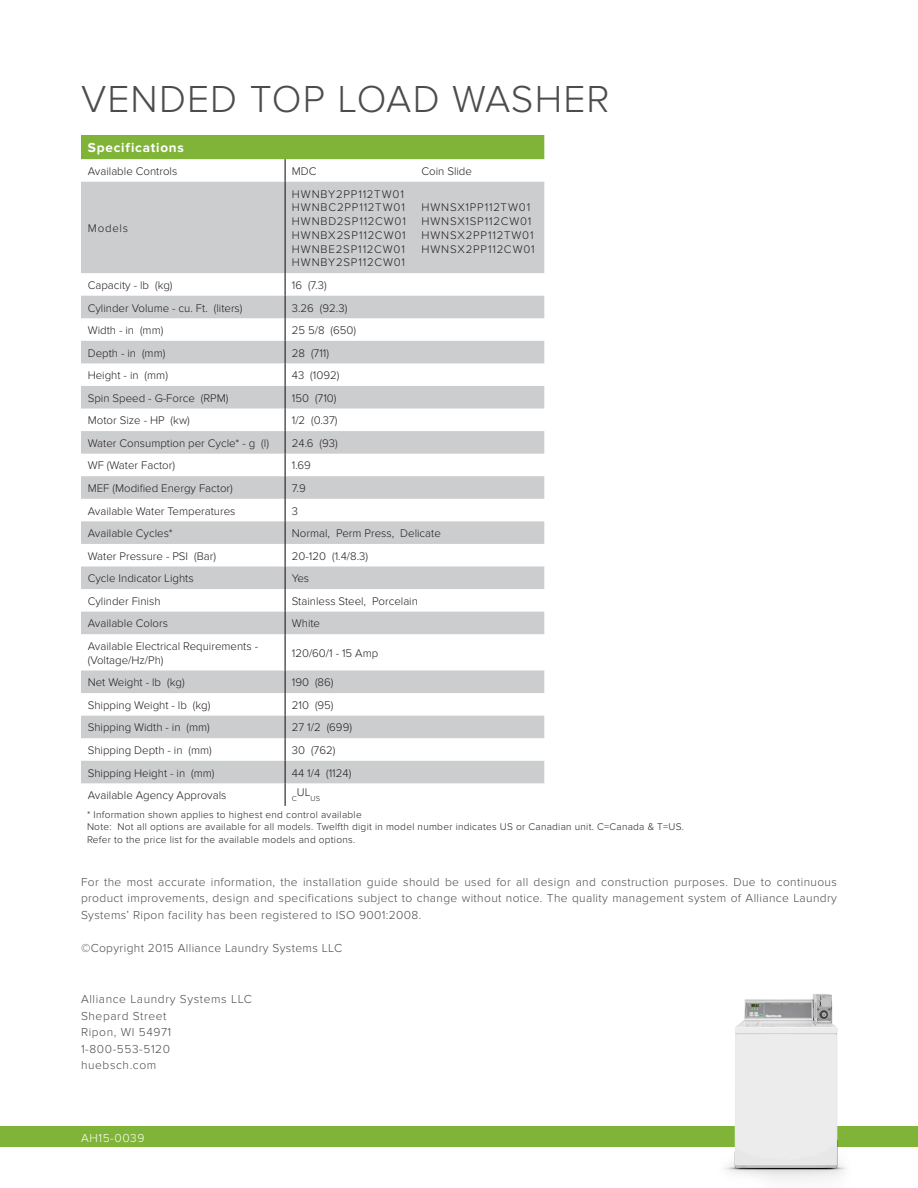
<style>
.page{position:relative;width:918px;height:1188px;background:#fff}
.page>*{position:absolute;margin:0;border:0;box-sizing:border-box;transform-origin:0 0}
.t1{font:300 39px "Proxima Nova";letter-spacing:.03em;color:#4b4c4d}
.t2{font:700 13.5px "Proxima Nova";letter-spacing:.06em;color:#fff}
.t3{font:300 12px/16.5px "Proxima Nova";letter-spacing:.03em;color:#4b4c4d;text-align:justify}
.t4{font:300 12px "Proxima Nova";letter-spacing:.05em;color:#4b4c4d}
.t5{font:300 12px "Proxima Nova";letter-spacing:.05em;color:#fff}
.t6{font:300 11.55px/13.8px "Proxima Nova";color:#231f20;text-align:justify}
.t7{font:300 11.55px/13.8px "Proxima Nova";letter-spacing:.075em;color:#231f20}
.t8{font:300 11.55px/13.8px "Proxima Nova";letter-spacing:.07em;color:#231f20}
.t9{font:300 10.2px/12.1px "Proxima Nova";letter-spacing:.025em;color:#231f20}
.t10{font:300 7.5px "Proxima Nova";color:#231f20}
</style>
<div class="page">
<div style="left:0;top:1127px;width:918px;height:20px;background:#7fb438"></div>
<img style="left:683px;top:994px;width:200px;height:186px">
<svg style="left:81px;top:182px;width:463px;height:601px;fill:#cccdcf"></svg>
<svg style="left:81px;top:135px;width:463px;height:47px"></svg>
<hr style="left:285px;top:182px;width:1px;height:91px;background:#231f20">
<svg style="left:285px;top:273px;width:1px;height:361px"></svg>
<hr style="left:285px;top:634px;width:1px;height:37px;background:#231f20">
<svg style="left:285px;top:671px;width:1px;height:135px"></svg>
<p class="t1" style="left:81px;top:76px;width:530px">VENDED TOP LOAD WASHER</p>
<p class="t2" style="left:88px;top:140px;width:98px">Specifications</p>
<p class="t6" style="left:88px;top:164px;width:91px">Available Controls</p>
<p class="t6" style="left:292px;top:164px;width:26px">MDC</p>
<p class="t6" style="left:421px;top:164px;width:52px">Coin Slide</p>
<p class="t6" style="left:88px;top:221px;width:42px">Models</p>
<p class="t8" style="left:292px;top:187px;width:115px">HWNBY2PP112TW01<br>HWNBC2PP112TW01</p>
<p class="t6" style="left:292px;top:214px;width:116px">HWNBD2SP112CW01<br>HWNBX2SP112CW01<br>HWNBE2SP112CW01<br>HWNBY2SP112CW01</p>
<p class="t7" style="left:421px;top:201px;width:115px">HWNSX1PP112TW01<br>HWNSX1SP112CW01<br>HWNSX2PP112TW01<br>HWNSX2PP112CW01</p>
<p class="t6" style="left:88px;top:278px;width:86px">Capacity - lb (kg)</p>
<p class="t6" style="left:292px;top:278px;width:36px">16 (7.3)</p>
<p class="t6" style="left:88px;top:301px;width:156px">Cylinder Volume - cu. Ft. (liters)</p>
<p class="t6" style="left:292px;top:301px;width:57px">3.26 (92.3)</p>
<p class="t6" style="left:88px;top:323px;width:77px">Width - in (mm)</p>
<p class="t6" style="left:292px;top:323px;width:66px">25 5/8 (650)</p>
<p class="t6" style="left:88px;top:346px;width:79px">Depth - in (mm)</p>
<p class="t6" style="left:292px;top:346px;width:39px">28 (711)</p>
<p class="t6" style="left:88px;top:369px;width:82px">Height - in (mm)</p>
<p class="t6" style="left:292px;top:369px;width:49px">43 (1092)</p>
<p class="t6" style="left:88px;top:391px;width:142px">Spin Speed - G-Force (RPM)</p>
<p class="t6" style="left:292px;top:391px;width:46px">150 (710)</p>
<p class="t6" style="left:88px;top:414px;width:104px">Motor Size - HP (kw)</p>
<p class="t6" style="left:292px;top:414px;width:47px">1/2 (0.37)</p>
<p class="t6" style="left:88px;top:436px;width:183px">Water Consumption per Cycle* - g (l)</p>
<p class="t6" style="left:292px;top:436px;width:47px">24.6 (93)</p>
<p class="t6" style="left:88px;top:459px;width:89px">WF (Water Factor)</p>
<p class="t6" style="left:292px;top:459px;width:21px">1.69</p>
<p class="t6" style="left:88px;top:481px;width:147px">MEF (Modified Energy Factor)</p>
<p class="t6" style="left:292px;top:481px;width:15px">7.9</p>
<p class="t6" style="left:88px;top:504px;width:149px">Available Water Temperatures</p>
<p class="t6" style="left:292px;top:504px;width:8px">3</p>
<p class="t6" style="left:88px;top:527px;width:87px">Available Cycles*</p>
<p class="t6" style="left:292px;top:527px;width:151px">Normal, Perm Press, Delicate</p>
<p class="t6" style="left:88px;top:549px;width:130px">Water Pressure - PSI (Bar)</p>
<p class="t6" style="left:292px;top:549px;width:78px">20-120 (1.4/8.3)</p>
<p class="t6" style="left:88px;top:572px;width:107px">Cycle Indicator Lights</p>
<p class="t6" style="left:292px;top:572px;width:19px">Yes</p>
<p class="t6" style="left:88px;top:594px;width:74px">Cylinder Finish</p>
<p class="t6" style="left:292px;top:594px;width:128px">Stainless Steel, Porcelain</p>
<p class="t6" style="left:88px;top:617px;width:82px">Available Colors</p>
<p class="t6" style="left:292px;top:617px;width:30px">White</p>
<p class="t6" style="left:88px;top:639px;width:172px">Available Electrical Requirements - (Voltage/Hz/Ph)</p>
<p class="t6" style="left:292px;top:646px;width:88px">120/60/1 - 15 Amp</p>
<p class="t6" style="left:88px;top:676px;width:98px">Net Weight - lb (kg)</p>
<p class="t6" style="left:292px;top:676px;width:43px">190 (86)</p>
<p class="t6" style="left:88px;top:698px;width:124px">Shipping Weight - lb (kg)</p>
<p class="t6" style="left:292px;top:698px;width:43px">210 (95)</p>
<p class="t6" style="left:88px;top:721px;width:124px">Shipping Width - in (mm)</p>
<p class="t6" style="left:292px;top:721px;width:62px">27 1/2 (699)</p>
<p class="t6" style="left:88px;top:743px;width:126px">Shipping Depth - in (mm)</p>
<p class="t6" style="left:292px;top:743px;width:45px">30 (762)</p>
<p class="t6" style="left:88px;top:766px;width:128px">Shipping Height - in (mm)</p>
<p class="t6" style="left:292px;top:766px;width:61px">44 1/4 (1124)</p>
<p class="t6" style="left:88px;top:789px;width:140px">Available Agency Approvals</p>
<p class="t10" style="left:292px;top:794px;width:30px">C<sup>UL</sup>US</p>
<p class="t9" style="left:87px;top:809px;width:599px">* Information shown applies to highest end control available<br>Note: Not all options are available for all models. Twelfth digit in model number indicates US or Canadian unit. C=Canada &amp; T=US.<br>Refer to the price list for the available models and options.</p>
<p class="t3" style="left:81px;top:874px;width:758px">For the most accurate information, the installation guide should be used for all design and construction purposes. Due to continuous product improvements, design and specifications subject to change without notice. The quality management system of Alliance Laundry Systems’ Ripon facility has been registered to ISO 9001:2008.</p>
<p class="t3" style="left:81px;top:940px;width:263px">©Copyright 2015 Alliance Laundry Systems LLC</p>
<p class="t4" style="left:81px;top:992px;width:172px">Alliance Laundry Systems LLC</p>
<p class="t4" style="left:81px;top:1009px;width:87px">Shepard Street</p>
<p class="t4" style="left:81px;top:1025px;width:92px">Ripon, WI 54971</p>
<p class="t4" style="left:81px;top:1042px;width:91px">1-800-553-5120</p>
<p class="t4" style="left:81px;top:1058px;width:77px">huebsch.com</p>
<p class="t5" style="left:81px;top:1131px;width:65px">AH15-0039</p>
</div>
